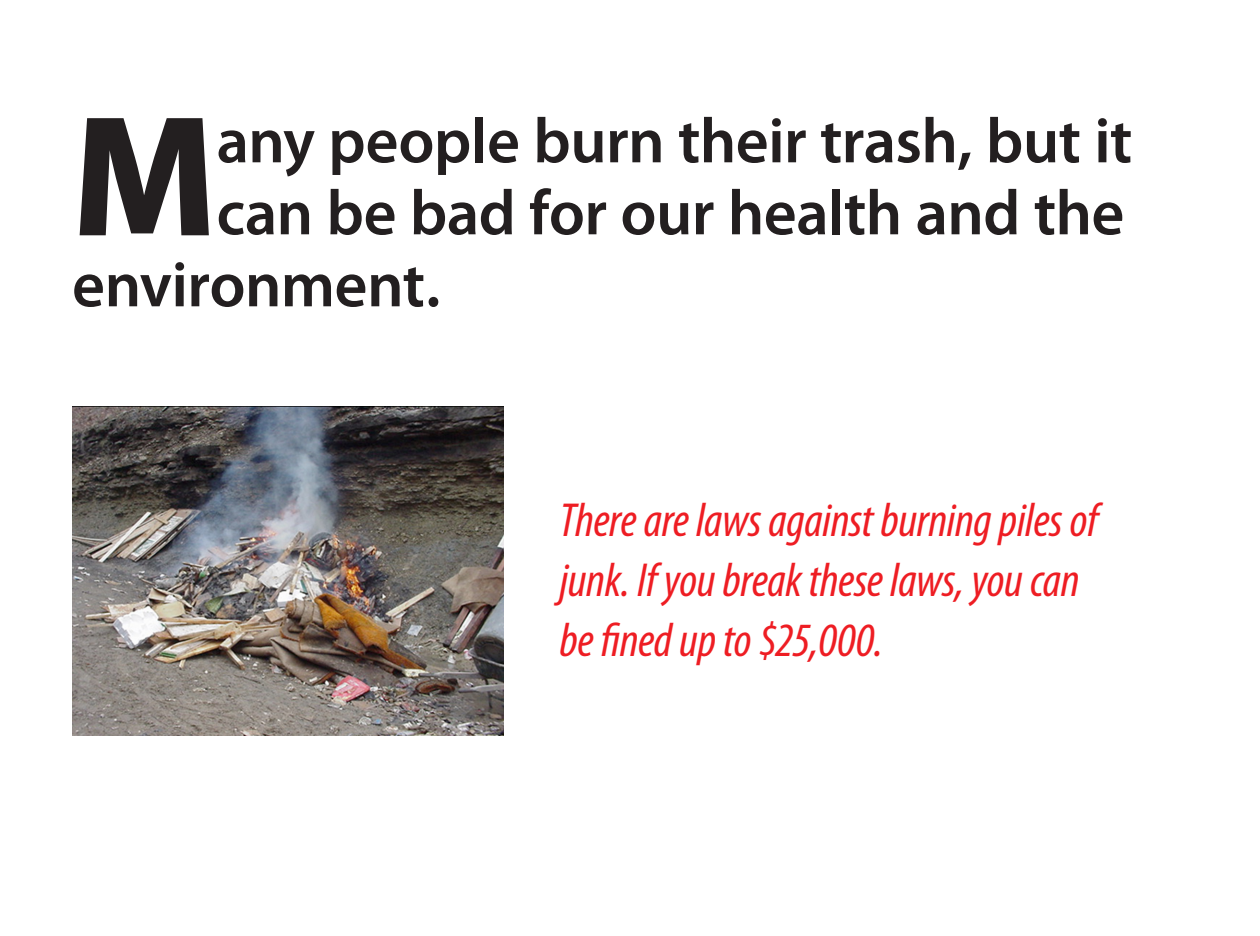
<style>
.page{position:relative;width:1260px;height:936px;background:#fff}
.page>*{position:absolute;margin:0;border:0;box-sizing:border-box;transform-origin:0 0}
.major_points{font:700 170.8px "Myriad Pro";color:#231f20}
.major_points-2{font:600 64px "Myriad Pro";letter-spacing:-.01em;color:#231f20}
.major_points-3{font:italic condensed 48px/60px "Myriad Pro";letter-spacing:-.01em;color:#ee1d23}
</style>
<div class="page">
<img style="left:72px;top:406px;width:432px;height:330px">
<svg style="left:79px;top:118px;width:130px;height:118px"></svg>
<p class="major_points" style="left:72px;top:65px;width:146px">M</p>
<p class="major_points-2" style="left:217px;top:100px;width:917px">any people burn their trash, but it</p>
<p class="major_points-2" style="left:217px;top:172px;width:909px">can be bad for our health and the</p>
<p class="major_points-2" style="left:72px;top:244px;width:370px">environment.</p>
<p class="major_points-3" style="left:559px;top:489px;width:540px">There are laws against burning piles of junk. If you break these laws, you can be fined up to $25,000.</p>
</div>
